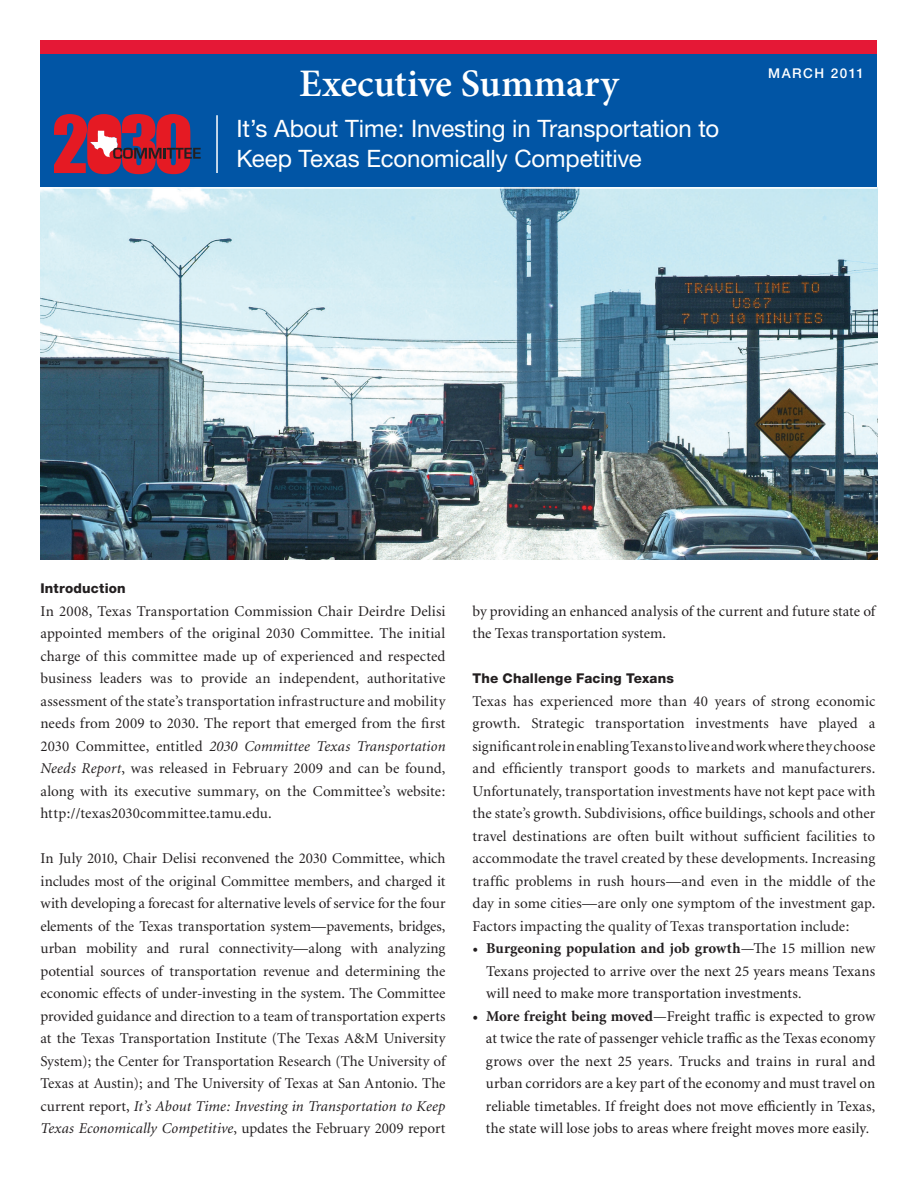
<style>
.page{position:relative;width:918px;height:1188px;background:#fff}
.page>*{position:absolute;margin:0;border:0;box-sizing:border-box;transform-origin:0 0}
.t1{font:600 39px "Minion Pro";color:#fff}
.t2{font:24px/30px "Helvetica Neue";letter-spacing:-.005em;color:#fff}
.t3{font:15px/22.5px "Minion";color:#231f20;text-align:justify}
.t4{font:15px/22.5px "Minion Pro";letter-spacing:.005em;color:#231f20;text-align:justify}
.t5{font:800 13.5px "Helvetica Neue";letter-spacing:.015em;color:#231f20}
.t6{font:500 13.5px "Helvetica Neue";letter-spacing:.115em;color:#fff}
.s1{font-style:italic}
.s2{font-weight:700}
</style>
<div class="page">
<div style="left:40px;top:52px;width:838px;height:136px;background:#0155a5"></div>
<img style="left:40px;top:189px;width:838px;height:370px">
<div style="left:40px;top:40px;width:838px;height:14px;background:#e51836"></div>
<svg style="left:54px;top:114px;width:147px;height:60px"></svg>
<hr style="left:216px;top:115px;width:2px;height:58px;background:#fff">
<hr style="left:40px;top:187px;width:838px;height:2px;background:#fff">
<h1 class="t1" style="left:299px;top:56px;width:321px">Executive Summary</h1>
<h2 class="t2" style="left:237px;top:113px;width:484px">It’s About Time: Investing in Transportation to<br>Keep Texas Economically Competitive</h2>
<p class="t6" style="left:768px;top:65px;width:97px">MARCH 2011</p>
<p class="t5" style="left:40px;top:581px;width:87px">Introduction</p>
<p class="t3" style="left:40px;top:601px;width:407px">In 2008, Texas Transportation Commission Chair Deirdre Delisi appointed members of the original 2030 Committee. The initial charge of this committee made up of experienced and respected business leaders was to provide an independent, authoritative assessment of the state’s transportation infrastructure and mobility needs from 2009 to 2030. The report that emerged from the first 2030 Committee, entitled <span class="s1">2030 Committee Texas Transportation Needs Report</span>, was released in February 2009 and can be found, along with its executive summary, on the Committee’s website: http://texas2030committee.tamu.edu.</p>
<p class="t3" style="left:40px;top:848px;width:407px">In July 2010, Chair Delisi reconvened the 2030 Committee, which includes most of the original Committee members, and charged it with developing a forecast for alternative levels of service for the four elements of the Texas transportation system—pavements, bridges, urban mobility and rural connectivity—along with analyzing potential sources of transportation revenue and determining the economic effects of under-investing in the system. The Committee provided guidance and direction to a team of transportation experts at the Texas Transportation Institute (The Texas A&amp;M University System); the Center for Transportation Research (The University of Texas at Austin); and The University of Texas at San Antonio. The current report, <span class="s1">It’s About Time: Investing in Transportation to Keep Texas Economically Competitive</span>, updates the February 2009 report</p>
<p class="t3" style="left:472px;top:600px;width:404px">by providing an enhanced analysis of the current and future state of the Texas transportation system.</p>
<p class="t5" style="left:472px;top:670px;width:203px">The Challenge Facing Texans</p>
<p class="t3" style="left:472px;top:690px;width:404px">Texas has experienced more than 40 years of strong economic growth. Strategic transportation investments have played a significant role in enabling Texans to live and work where they choose and efficiently transport goods to markets and manufacturers.<br>Unfortunately, transportation investments have not kept pace with the state’s growth. Subdivisions, office buildings, schools and other travel destinations are often built without sufficient facilities to accommodate the travel created by these developments. Increasing traffic problems in rush hours—and even in the middle of the day in some cities—are only one symptom of the investment gap.<br>Factors impacting the quality of Texas transportation include:</p>
<p class="t4" style="left:486px;top:937px;width:391px;text-indent:-14px">• <span class="s2">Burgeoning population and job growth</span>—The 15 million new Texans projected to arrive over the next 25 years means Texans will need to make more transportation investments.</p>
<p class="t4" style="left:486px;top:1005px;width:391px;text-indent:-13px">• <span class="s2">More freight being moved</span>—Freight traffic is expected to grow at twice the rate of passenger vehicle traffic as the Texas economy grows over the next 25 years. Trucks and trains in rural and urban corridors are a key part of the economy and must travel on reliable timetables. If freight does not move efficiently in Texas, the state will lose jobs to areas where freight moves more easily.</p>
</div>
